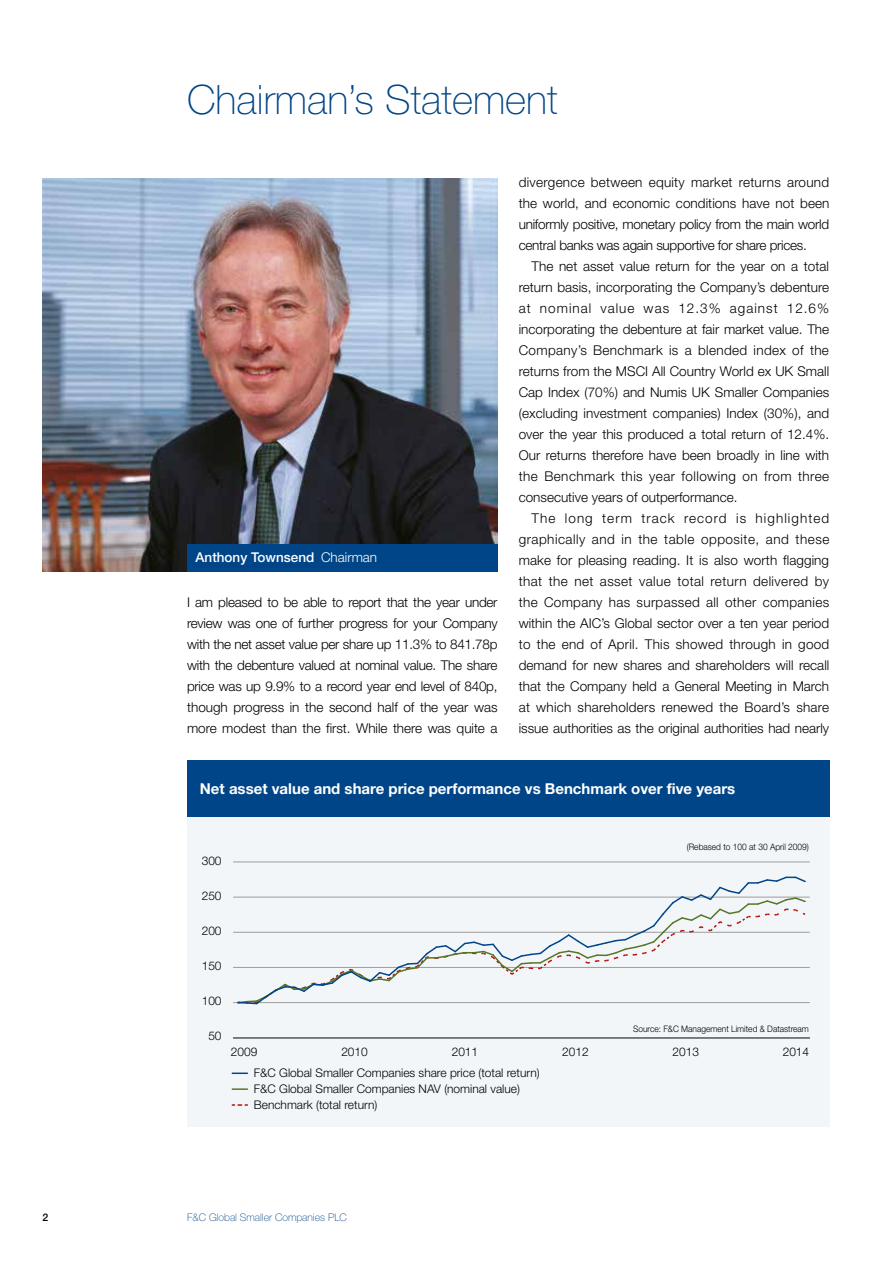
<style>
.page{position:relative;width:893px;height:1263px;background:#fff}
.page>*{position:absolute;margin:0;border:0;box-sizing:border-box;transform-origin:0 0}
.t1{font:100 40.5px "Helvetica Neue LT Std";color:#004587}
.t2{font:700 15px "Helvetica Neue LT Std";color:#fff}
.t3{font:300 13.5px/21px "Helvetica Neue LT Std";color:#000;text-align:justify}
.t4{font:500 13.5px "Helvetica Neue LT Std";color:#fff}
.t5{font:300 11.85px/15.9px "Helvetica Neue LT Std";color:#000}
.t6{font:100 10.5px "Helvetica Neue LT Std";color:#004587}
.t7{font:500 10.5px "Helvetica Neue LT Std";color:#000}
.t8{font:300 9px "Helvetica Neue LT Std";color:#000;scale:.94 1}
.s1{font-weight:300}
</style>
<div class="page">
<img style="left:43px;top:178px;width:454px;height:393px">
<div style="left:187px;top:544px;width:310px;height:27px;background:#004587"></div>
<div style="left:187px;top:808px;width:642px;height:319px;background:#f2f6f9"></div>
<hr style="left:233px;top:1037px;width:577px;height:1px;background:#9d9d9c">
<hr style="left:233px;top:1002px;width:577px;height:1px;background:#9d9d9c">
<hr style="left:233px;top:967px;width:577px;height:1px;background:#9d9d9c">
<hr style="left:233px;top:932px;width:577px;height:1px;background:#9d9d9c">
<hr style="left:233px;top:897px;width:577px;height:1px;background:#9d9d9c">
<hr style="left:233px;top:862px;width:577px;height:1px;background:#9d9d9c">
<svg style="left:236px;top:876px;width:571px;height:129px"></svg>
<svg style="left:232px;top:1104px;width:15px;height:2px"></svg>
<svg style="left:232px;top:1072px;width:15px;height:2px"></svg>
<svg style="left:232px;top:1088px;width:15px;height:2px"></svg>
<div style="left:187px;top:760px;width:642px;height:56px;background:#004587"></div>
<h1 class="t1" style="left:187px;top:76px;width:372px">Chairman’s Statement</h1>
<p class="t4" style="left:196px;top:550px;width:183px">Anthony Townsend <span class="s1">Chairman</span></p>
<p class="t3" style="left:187px;top:591px;width:312px">I am pleased to be able to report that the year under review was one of further progress for your Company with the net asset value per share up 11.3% to 841.78p with the debenture valued at nominal value. The share price was up 9.9% to a record year end level of 840p, though progress in the second half of the year was more modest than the first. While there was quite a</p>
<p class="t3" style="left:519px;top:171px;width:312px">divergence between equity market returns around the world, and economic conditions have not been uniformly positive, monetary policy from the main world central banks was again supportive for share prices.</p>
<p class="t3" style="left:519px;top:255px;width:312px;text-indent:13px">The net asset value return for the year on a total return basis, incorporating the Company’s debenture at nominal value was 12.3% against 12.6% incorporating the debenture at fair market value. The Company’s Benchmark is a blended index of the returns from the MSCI All Country World ex UK Small Cap Index (70%) and Numis UK Smaller Companies (excluding investment companies) Index (30%), and over the year this produced a total return of 12.4%.<br>Our returns therefore have been broadly in line with the Benchmark this year following on from three consecutive years of outperformance.</p>
<p class="t3" style="left:519px;top:507px;width:312px;text-indent:13px">The long term track record is highlighted graphically and in the table opposite, and these make for pleasing reading. It is also worth flagging that the net asset value total return delivered by the Company has surpassed all other companies within the AIC’s Global sector over a ten year period to the end of April. This showed through in good demand for new shares and shareholders will recall that the Company held a General Meeting in March at which shareholders renewed the Board’s share issue authorities as the original authorities had nearly</p>
<p class="t2" style="left:200px;top:779px;width:537px">Net asset value and share price performance vs Benchmark over five years</p>
<p class="t5" style="left:202px;top:853px;width:21px">300</p>
<p class="t5" style="left:202px;top:888px;width:21px">250</p>
<p class="t5" style="left:202px;top:923px;width:21px">200</p>
<p class="t5" style="left:202px;top:958px;width:21px">150</p>
<p class="t8" style="left:687px;top:841px;width:132px">(Rebased to 100 at 30 April 2009)</p>
<p class="t5" style="left:202px;top:993px;width:21px">100</p>
<p class="t5" style="left:208px;top:1028px;width:15px">50</p>
<p class="t8" style="left:633px;top:1024px;width:189px">Source: F&amp;C Management Limited &amp; Datastream</p>
<p class="t5" style="left:231px;top:1043px;width:28px">2009</p>
<p class="t5" style="left:341px;top:1043px;width:28px">2010</p>
<p class="t5" style="left:452px;top:1043px;width:28px">2011</p>
<p class="t5" style="left:562px;top:1043px;width:28px">2012</p>
<p class="t5" style="left:672px;top:1043px;width:28px">2013</p>
<p class="t5" style="left:783px;top:1043px;width:28px">2014</p>
<p class="t5" style="left:254px;top:1065px;width:287px">F&amp;C Global Smaller Companies share price (total return)<br>F&amp;C Global Smaller Companies NAV (nominal value)</p>
<p class="t5" style="left:254px;top:1096px;width:125px">Benchmark (total return)</p>
<p class="t7" style="left:43px;top:1210px;width:7px">2</p>
<p class="t6" style="left:187px;top:1211px;width:161px">F&amp;C Global Smaller Companies PLC</p>
</div>
